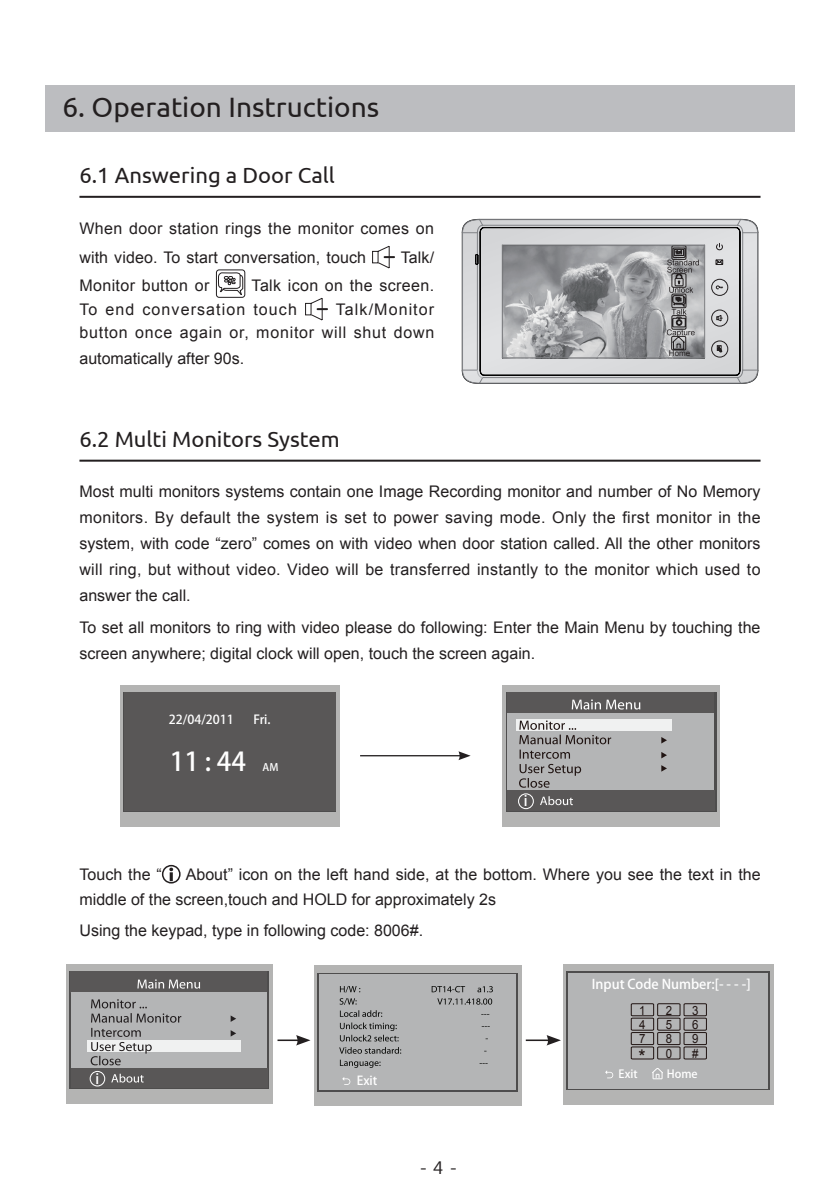
<style>
.page{position:relative;width:840px;height:1191px;background:#fff}
.page>*{position:absolute;margin:0;border:0;box-sizing:border-box;transform-origin:0 0}
.title_1{font:28px "Ubuntu";color:#231f20}
.t1{font:25.8px "Myriad Web Pro G Bpc EUC H";color:#fff}
.subhead{font:22px "Ubuntu";color:#231f20}
.t2{font:20.4px "Arial";color:#201412;scale:.9 1}
.t3{font:18px "Microsoft Tai Le";color:#231f20}
.first_text{font:16px/26px "Arial";color:#231f20}
.first_text-2{font:16px/29.4px "Arial";letter-spacing:.025em;color:#231f20}
.first_text-3{font:16px/22.6px "Arial";letter-spacing:.05em;color:#231f20;text-align:right}
.first_text-4{font:16px/24.4px "Arial";letter-spacing:.07em;color:#231f20}
.t4{font:700 14.4px "Myriad Web Pro";color:#fff}
.t5{font:700 14.2px "Myriad Web Pro";color:#fff}
.t6{font:13.4px "Myriad Web Pro G Bpc EUC H";color:#fff}
.t7{font:12.8px "Arial";color:#201412;scale:.9 1}
.t8{font:12.4px "Myriad Web Pro G Bpc EUC H";color:#fff}
.t9{font:12.2px "Myriad Web Pro G Bpc EUC H";color:#fff}
.t10{font:11.2px "Myriad Web Pro G Bpc EUC H";color:#fff}
.t11{font:10.4px "Myriad Web Pro G Bpc EUC H";color:#fff}
.t12{font:8px "Arial";color:#231f20}
</style>
<div class="page">
<div style="left:45px;top:85px;width:749px;height:46px;background:#bcbdc0"></div>
<svg style="left:372px;top:245px;width:22px;height:24px"></svg>
<svg style="left:215px;top:269px;width:30px;height:29px"></svg>
<svg style="left:305px;top:297px;width:22px;height:24px"></svg>
<svg style="left:162px;top:865px;width:18px;height:18px"></svg>
<hr style="left:79px;top:196px;width:681px;height:2px;background:#231f20">
<hr style="left:79px;top:459px;width:681px;height:2px;background:#231f20">
<svg style="left:461px;top:219px;width:296px;height:165px;background:#b2b3b5"></svg>
<svg style="left:476px;top:369px;width:7px;height:15px"></svg>
<svg style="left:475px;top:219px;width:8px;height:46px"></svg>
<svg style="left:710px;top:243px;width:17px;height:114px;background:#c4c5c7"></svg>
<div style="left:502px;top:685px;width:217px;height:141px;background:#b4b4b3"></div>
<svg style="left:506px;top:692px;width:210px;height:119px"></svg>
<div style="left:507px;top:692px;width:206px;height:22px;background:#595757"></div>
<div style="left:507px;top:790px;width:207px;height:20px;background:#595757"></div>
<div style="left:507px;top:713px;width:206px;height:77px;background:#b4b5b6"></div>
<svg style="left:571px;top:699px;width:69px;height:10px"></svg>
<svg style="left:661px;top:737px;width:5px;height:6px"></svg>
<svg style="left:661px;top:752px;width:5px;height:6px"></svg>
<svg style="left:661px;top:765px;width:5px;height:6px"></svg>
<svg style="left:540px;top:796px;width:32px;height:9px"></svg>
<div style="left:517px;top:793px;width:16px;height:16px;border:1px solid #fff;border-radius:50%"></div>
<div style="left:515px;top:719px;width:156px;height:12px;background:#f0f1f1"></div>
<svg style="left:519px;top:720px;width:92px;height:67px"></svg>
<div style="left:120px;top:685px;width:219px;height:141px;background:#b4b4b3"></div>
<div style="left:124px;top:692px;width:211px;height:119px;background:#595757"></div>
<hr style="left:360px;top:755px;width:101px;height:1px;background:#231f20">
<svg style="left:458px;top:751px;width:12px;height:9px"></svg>
<div style="left:66px;top:964px;width:206px;height:139px;background:#b4b4b3"></div>
<div style="left:70px;top:971px;width:199px;height:118px;background:#595757"></div>
<div style="left:71px;top:992px;width:196px;height:75px;background:#b4b5b6"></div>
<svg style="left:137px;top:979px;width:63px;height:9px"></svg>
<svg style="left:230px;top:1015px;width:6px;height:7px"></svg>
<svg style="left:230px;top:1030px;width:6px;height:6px"></svg>
<svg style="left:111px;top:1073px;width:33px;height:9px"></svg>
<div style="left:90px;top:1071px;width:15px;height:15px;border:1px solid #fff;border-radius:50%"></div>
<div style="left:87px;top:1040px;width:153px;height:11px;background:#f0f1f1"></div>
<svg style="left:91px;top:999px;width:90px;height:66px"></svg>
<div style="left:314px;top:966px;width:207px;height:140px;background:#b4b4b3"></div>
<div style="left:317px;top:973px;width:201px;height:118px;background:linear-gradient(to bottom,#b4b5b6,#b4b5b6)"></div>
<div style="left:319px;top:974px;width:196px;height:116px;background:#b4b5b6"></div>
<svg style="left:342px;top:1077px;width:8px;height:8px"></svg>
<svg style="left:340px;top:986px;width:152px;height:6px"></svg>
<svg style="left:339px;top:998px;width:153px;height:43px"></svg>
<svg style="left:339px;top:1047px;width:147px;height:6px"></svg>
<svg style="left:340px;top:1059px;width:147px;height:8px"></svg>
<div style="left:563px;top:964px;width:210px;height:140px;background:#b4b4b3"></div>
<svg style="left:566px;top:971px;width:203px;height:119px"></svg>
<div style="left:568px;top:973px;width:199px;height:115px;background:#b4b5b6"></div>
<svg style="left:605px;top:1070px;width:8px;height:8px"></svg>
<svg style="left:652px;top:1068px;width:11px;height:11px"></svg>
<div style="left:630px;top:1003px;width:23px;height:13px;border:1px solid #201412"></div>
<div style="left:657px;top:1003px;width:23px;height:13px;border:1px solid #201412"></div>
<div style="left:683px;top:1003px;width:23px;height:13px;border:1px solid #201412"></div>
<div style="left:630px;top:1018px;width:23px;height:12px;border:1px solid #201412"></div>
<div style="left:657px;top:1018px;width:23px;height:12px;border:1px solid #201412"></div>
<div style="left:683px;top:1018px;width:23px;height:12px;border:1px solid #201412"></div>
<div style="left:630px;top:1032px;width:23px;height:12px;border:1px solid #201412"></div>
<div style="left:657px;top:1032px;width:23px;height:12px;border:1px solid #201412"></div>
<div style="left:683px;top:1032px;width:23px;height:12px;border:1px solid #201412"></div>
<div style="left:630px;top:1046px;width:23px;height:13px;border:1px solid #201412"></div>
<div style="left:657px;top:1046px;width:23px;height:13px;border:1px solid #201412"></div>
<div style="left:683px;top:1046px;width:23px;height:13px;border:1px solid #201412"></div>
<hr style="left:277px;top:1039px;width:22px;height:2px;background:#231f20">
<svg style="left:296px;top:1035px;width:14px;height:10px"></svg>
<hr style="left:525px;top:1039px;width:24px;height:2px;background:#231f20">
<svg style="left:546px;top:1035px;width:14px;height:10px"></svg>
<p class="title_1" style="left:62px;top:90px;width:318px">6. Operation Instructions</p>
<p class="subhead" style="left:79px;top:162px;width:257px">6.1 Answering a Door Call</p>
<p class="first_text-2" style="left:79px;top:213px;width:356px">When door station rings the monitor comes on with video. To start conversation, touch</p>
<p class="first_text" style="left:400px;top:244px;width:35px">Talk/</p>
<p class="first_text-2" style="left:79px;top:270px;width:131px">Monitor button or</p>
<p class="first_text-4" style="left:79px;top:273px;width:356px;text-indent:172px">Talk icon on the screen.<br>To end conversation touch</p>
<p class="first_text-3" style="left:79px;top:298px;width:356px">Talk/Monitor<br>button once again or, monitor will shut down</p>
<p class="first_text" style="left:79px;top:345px;width:166px">automatically after 90s.</p>
<p class="subhead" style="left:79px;top:426px;width:262px">6.2 Multi Monitors System</p>
<p class="t12" style="left:668px;top:348px;width:23px">Home</p>
<p class="first_text" style="left:79px;top:479px;width:682px;text-align:justify">Most multi monitors systems contain one Image Recording monitor and number of No Memory monitors. By default the system is set to power saving mode. Only the first monitor in the system, with code “zero” comes on with video when door station called. All the other monitors will ring, but without video. Video will be transferred instantly to the monitor which used to answer the call.</p>
<p class="first_text" style="left:79px;top:614px;width:682px">To set all monitors to ring with video please do following: Enter the Main Menu by touching the screen anywhere; digital clock will open, touch the screen again.</p>
<p class="t8" style="left:169px;top:711px;width:67px">22/04/2011</p>
<p class="t8" style="left:253px;top:711px;width:19px">Fri.</p>
<p class="t1" style="left:170px;top:746px;width:78px">11 : 44</p>
<p class="t11" style="left:262px;top:760px;width:17px">AM</p>
<p class="t4" style="left:523px;top:792px;width:5px">i</p>
<p class="first_text" style="left:79px;top:862px;width:682px;line-height:24.6px;text-indent:106px">About” icon on the left hand side, at the bottom. Where you see the text in the middle of the screen,touch and HOLD for approximately 2s</p>
<p class="first_text" style="left:79px;top:918px;width:345px">Using the keypad, type in following code: 8006#.</p>
<p class="first_text" style="left:79px;top:861px;width:84px">Touch the “</p>
<p class="t5" style="left:95px;top:1069px;width:5px">i</p>
<p class="t9" style="left:356px;top:1073px;width:22px">Exit</p>
<p class="t3" style="left:420px;top:1157px;width:38px">-4-</p>
<p class="t6" style="left:591px;top:976px;width:160px">Input Code Number:[- - - -]</p>
<p class="t7" style="left:639px;top:1001px;width:9px">1</p>
<p class="t7" style="left:665px;top:1001px;width:9px">2</p>
<p class="t7" style="left:691px;top:1001px;width:9px">3</p>
<p class="t7" style="left:639px;top:1016px;width:9px">4</p>
<p class="t7" style="left:665px;top:1016px;width:9px">5</p>
<p class="t7" style="left:691px;top:1016px;width:9px">6</p>
<p class="t7" style="left:639px;top:1030px;width:9px">7</p>
<p class="t7" style="left:665px;top:1030px;width:9px">8</p>
<p class="t7" style="left:691px;top:1030px;width:9px">9</p>
<p class="t2" style="left:638px;top:1043px;width:39px">* <sup>0</sup></p>
<p class="t7" style="left:691px;top:1045px;width:9px">#</p>
<p class="t10" style="left:618px;top:1067px;width:20px">Exit</p>
<p class="t10" style="left:666px;top:1067px;width:32px">Home</p>
</div>
